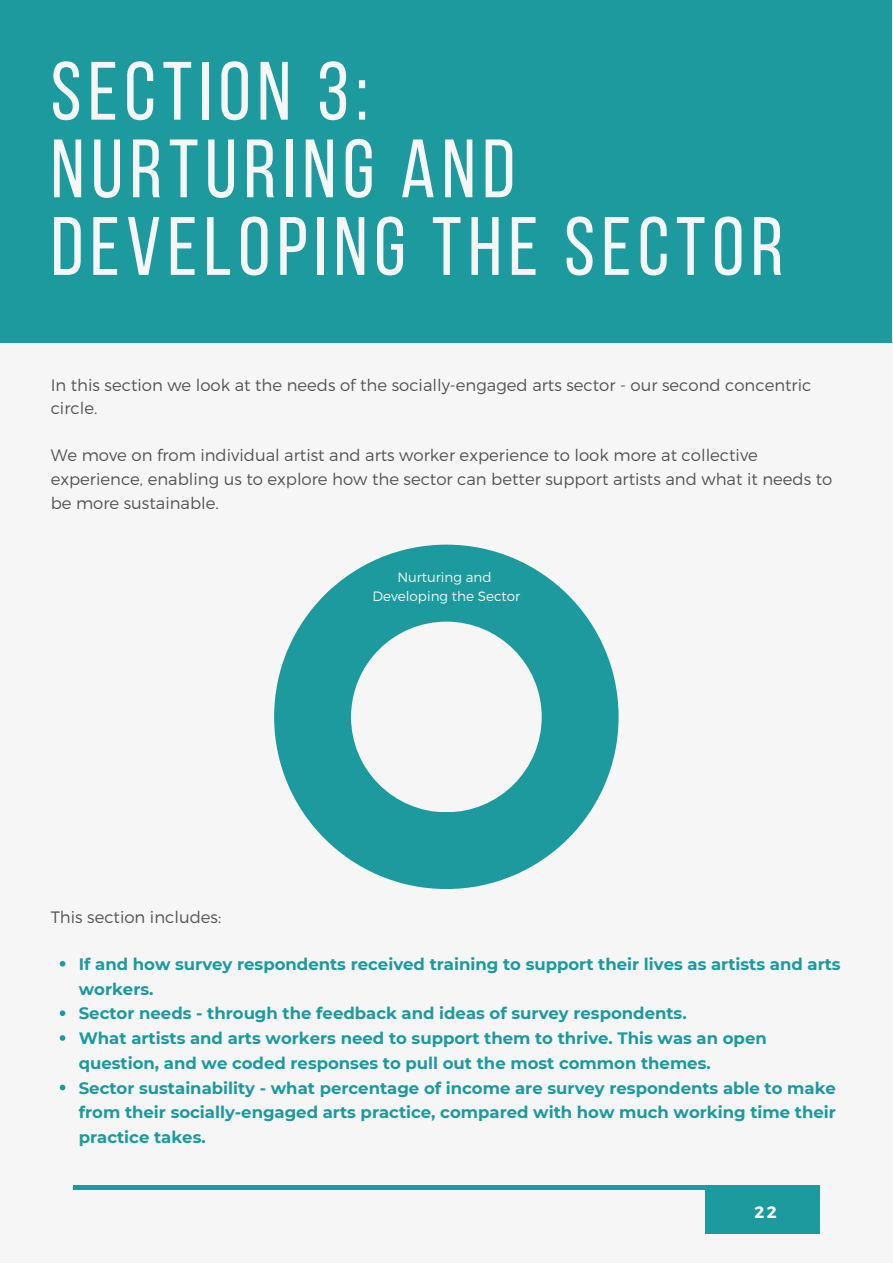
<style>
.page{position:relative;width:893px;height:1264px;background:#fff}
.page>*{position:absolute;margin:0;border:0;box-sizing:border-box;transform-origin:0 0}
.t1{font:82.5px/77.6px "Bebas Neue";letter-spacing:.08em;color:#f6f6f6}
.t2{font:700 16.5px/24.8px "Montserrat";color:#1c9a9e}
.t3{font:300 16.5px/23.5px "Montserrat";color:#545454}
.t4{font:700 16.5px "Montserrat";color:#f6f6f6}
.t5{font:300 13.5px/18.3px "Montserrat";color:#f6f6f6;text-align:center}
</style>
<div class="page">
<div style="left:0;top:0;width:892px;height:1262px;background:#f6f6f6"></div>
<div style="left:704px;top:1187px;width:115px;height:46px;background:#1c9a9e"></div>
<hr style="left:73px;top:1185px;width:746px;height:4px;background:#1c9a9e">
<div style="left:0;top:0;width:891px;height:342px;background:#1c9a9e"></div>
<div style="left:274px;top:544px;width:344px;height:345px;background:#1c9a9e;border-radius:50%"></div>
<div style="left:351px;top:621px;width:190px;height:191px;background:#f6f6f6;border-radius:50%"></div>
<svg style="left:60px;top:961px;width:5px;height:5px"></svg>
<svg style="left:60px;top:1010px;width:5px;height:6px"></svg>
<svg style="left:60px;top:1035px;width:5px;height:5px"></svg>
<svg style="left:60px;top:1084px;width:5px;height:6px"></svg>
<h1 class="t1" style="left:51px;top:60px;width:734px">SECTION 3:<br>NURTURING AND<br>DEVELOPING THE SECTOR</h1>
<p class="t3" style="left:51px;top:372px;width:762px">In this section we look at the needs of the socially-engaged arts sector - our second concentric circle.</p>
<p class="t3" style="left:51px;top:443px;width:783px">We move on from individual artist and arts worker experience to look more at collective experience, enabling us to explore how the sector can better support artists and what it needs to be more sustainable.</p>
<p class="t3" style="left:51px;top:904px;width:172px">This section includes:</p>
<p class="t5" style="left:372px;top:568px;width:149px">Nurturing and<br>Developing the Sector</p>
<p class="t2" style="left:79px;top:951px;width:763px">If and how survey respondents received training to support their lives as artists and arts workers.<br>Sector needs - through the feedback and ideas of survey respondents.<br>What artists and arts workers need to support them to thrive. This was an open question, and we coded responses to pull out the most common themes.<br>Sector sustainability - what percentage of income are survey respondents able to make from their socially-engaged arts practice, compared with how much working time their practice takes.</p>
<p class="t4" style="left:754px;top:1200px;width:24px">22</p>
</div>
